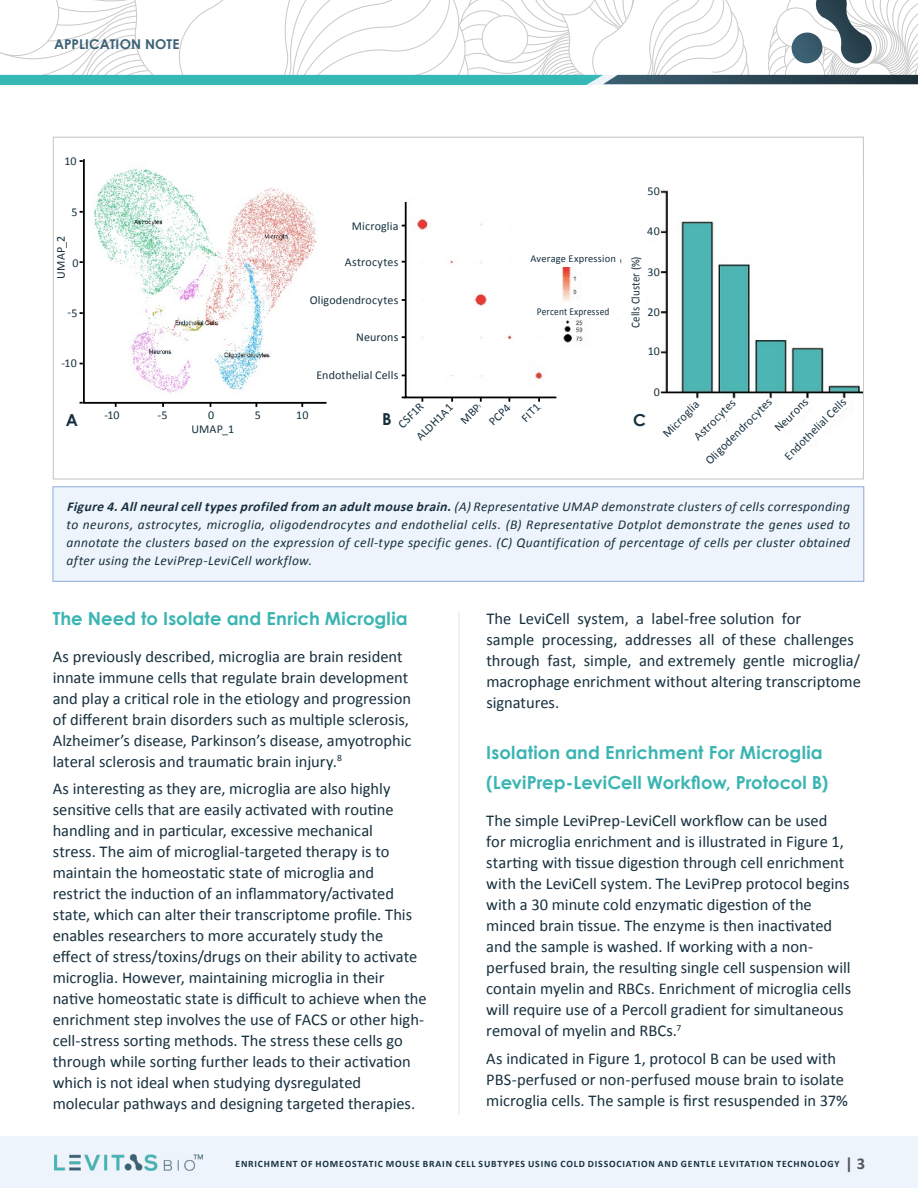
<style>
.page{position:relative;width:918px;height:1188px;background:#fff}
.page>*{position:absolute;margin:0;border:0;box-sizing:border-box;transform-origin:0 0}
.t1{font:700 18px/30px "Century Gothic";letter-spacing:.005em;color:#3bb5b3}
.t2{font:16.5px/21px "Calibri";color:#17303e}
.t3{font:700 16.5px "Century Gothic";color:#17303e}
.t4{font:italic 13.5px/18px "Calibri";letter-spacing:.025em;color:#17303e;text-align:justify}
.t5{font:700 13.5px "Century Gothic";letter-spacing:.015em;color:#3c6175}
.t6{font:12px/19.5px "Calibri";letter-spacing:.01em;color:#17303e}
.t7{font:12px "Calibri";letter-spacing:.01em;color:#17303e;scale:.9 1}
.t8{font:10.5px/21.6px "Calibri";letter-spacing:.015em;color:#17303e}
.t9{font:10.5px "Calibri";letter-spacing:.015em;color:#17303e;scale:.9 1}
.t10{font:700 9.75px "Calibri";letter-spacing:.08em;color:#17303e}
.s1{font-weight:700}
.s2{font-style:inherit}
.s3{font-size:16.5px;color:#54585a}
</style>
<div class="page">
<div style="left:0;top:1136px;width:918px;height:52px;background:#eef4fb"></div>
<img style="left:54px;top:1155px;width:148px;height:15px">
<svg style="left:0;top:0;width:918px;height:84px"></svg>
<hr style="left:459px;top:611px;width:1px;height:504px;background:#dae5ea">
<div style="left:53px;top:487px;width:811px;height:94px;background:#eef4fb"></div>
<div style="left:53px;top:487px;width:811px;height:95px;border:1px solid #8eaadb"></div>
<img style="left:560px;top:259px;width:62px;height:84px">
<img style="left:660px;top:190px;width:203px;height:206px">
<svg style="left:82px;top:159px;width:245px;height:246px"></svg>
<svg style="left:401px;top:201px;width:156px;height:201px"></svg>
<div style="left:530px;top:254px;width:90px;height:13px;background:#fff"></div>
<div style="left:537px;top:307px;width:84px;height:11px;background:#fff"></div>
<p class="t5" style="left:54px;top:34px;width:127px">APPLICATION NOTE</p>
<p class="t6" style="left:64px;top:151px;width:14px">10</p>
<p class="t6" style="left:71px;top:202px;width:8px">5</p>
<p class="t6" style="left:51px;top:279px;width:45px;rotate:-90deg">UMAP_2</p>
<p class="t6" style="left:72px;top:252px;width:8px">0</p>
<p class="t6" style="left:68px;top:302px;width:11px">-5</p>
<p class="t6" style="left:61px;top:353px;width:17px">-10</p>
<p class="t3" style="left:66px;top:408px;width:14px">A</p>
<p class="t6" style="left:647px;top:181px;width:14px">50</p>
<p class="t6" style="left:352px;top:216px;width:48px">Microglia</p>
<p class="t6" style="left:345px;top:252px;width:55px">Astrocytes</p>
<p class="t6" style="left:310px;top:289px;width:90px">Oligodendrocytes</p>
<p class="t6" style="left:356px;top:327px;width:44px">Neurons</p>
<p class="t6" style="left:316px;top:365px;width:84px">Endothelial Cells</p>
<p class="t8" style="left:530px;top:247px;width:87px">Average Expression</p>
<p class="t9" style="left:537px;top:305px;width:82px">Percent Expressed</p>
<p class="t6" style="left:647px;top:221px;width:14px">40</p>
<p class="t7" style="left:628px;top:328px;width:81px;rotate:-90deg">Cells Cluster (%)</p>
<p class="t6" style="left:647px;top:261px;width:14px">30</p>
<p class="t6" style="left:648px;top:302px;width:14px">20</p>
<p class="t6" style="left:648px;top:340px;width:14px">10</p>
<p class="t6" style="left:654px;top:382px;width:8px">0</p>
<p class="t8" style="left:104px;top:402px;width:15px">-10</p>
<p class="t8" style="left:156px;top:402px;width:10px">-5</p>
<p class="t8" style="left:207px;top:402px;width:7px">0</p>
<p class="t8" style="left:252px;top:402px;width:7px">5</p>
<p class="t6" style="left:191px;top:419px;width:44px">UMAP_1</p>
<p class="t8" style="left:295px;top:402px;width:12px">10</p>
<p class="t6" style="left:104px;top:405px;width:17px">-10</p>
<p class="t6" style="left:158px;top:405px;width:11px">-5</p>
<p class="t6" style="left:208px;top:405px;width:8px">0</p>
<p class="t6" style="left:255px;top:405px;width:8px">5</p>
<p class="t6" style="left:296px;top:405px;width:14px">10</p>
<p class="t3" style="left:382px;top:407px;width:11px">B</p>
<p class="t6" style="left:393px;top:419px;width:32px;rotate:-45deg">CSF1R</p>
<p class="t8" style="left:403px;top:408px;width:37px;text-indent:-7px;rotate:-45deg">Csf1r<br>Aldh1a1</p>
<p class="t8" style="left:472px;top:397px;width:23px;line-height:21px;text-indent:-20px;rotate:-45deg">Mbp<br>Pcp4</p>
<p class="t8" style="left:520px;top:410px;width:18px;rotate:-45deg">Fit1</p>
<p class="t6" style="left:441px;top:401px;width:25px;text-indent:-43px;rotate:-45deg">ALDH1A1<br>MBP</p>
<p class="t6" style="left:483px;top:416px;width:27px;rotate:-45deg">PCP4</p>
<p class="t6" style="left:516px;top:413px;width:22px;rotate:-45deg">FIT1</p>
<p class="t3" style="left:633px;top:408px;width:14px">C</p>
<p class="t6" style="left:779px;top:450px;width:84px;rotate:-45deg">Endothelial Cells</p>
<p class="t6" style="left:700px;top:455px;width:90px;rotate:-45deg">Oligodendrocytes</p>
<p class="t6" style="left:769px;top:422px;width:44px;rotate:-45deg">Neurons</p>
<p class="t6" style="left:689px;top:431px;width:55px;rotate:-45deg">Astrocytes</p>
<p class="t6" style="left:657px;top:428px;width:48px;rotate:-45deg">Microglia</p>
<p class="t4" style="left:67px;top:496px;width:785px"><span class="s1">Figure4.Allneuralcelltypesprofiledfrom anadultmousebrain.</span><span class="s2">(A)</span>Representative UMAP demonstrate clusters of cells corresponding to neurons, astrocytes, microglia, oligodendrocytes and endothelial cells. (B) Representative Dotplot demonstrate the genes used to annotate the clusters based on the expression of cell-type specific genes. (C) Quantification of percentage of cells per cluster obtained after using the LeviPrep-LeviCell workflow.</p>
<p class="t1" style="left:53px;top:602px;width:356px">The Need to Isolate and Enrich Microglia</p>
<p class="t2" style="left:53px;top:645px;width:360px">As previously described, microglia are brain resident innate immune cells that regulate brain development and play a critical role in the etiology and progression of different brain disorders such as multiple sclerosis, Alzheimer’s disease, Parkinson’s disease, amyotrophic lateral sclerosis and traumatic brain injury.<sup>8</sup></p>
<p class="t2" style="left:53px;top:778px;width:376px">As interesting as they are, microglia are also highly sensitive cells that are easily activated with routine handling and in particular, excessive mechanical<br>stress. The aim of microglial-targeted therapy is to maintain the homeostatic state of microglia and<br>restrict the induction of an inflammatory/activated state, which can alter their transcriptome profile. This enables researchers to more accurately study the<br>effect of stress/toxins/drugs on their ability to activate microglia. However, maintaining microglia in their native homeostatic state is difficult to achieve when the enrichment step involves the use of FACS or other high&shy;cell-stress sorting methods. The stress these cells go through while sorting further leads to their activation which is not ideal when studying dysregulated molecular pathways and designing targeted therapies.</p>
<p class="t2" style="left:486px;top:607px;width:376px">The LeviCell system, a label-free solution for<br>sample processing, addresses all of these challenges through fast, simple, and extremely gentle microglia/ macrophage enrichment without altering transcriptome signatures.</p>
<p class="t1" style="left:486px;top:737px;width:344px">Isolation and Enrichment For Microglia (LeviPrep-LeviCell Workflow, Protocol B)</p>
<p class="t2" style="left:486px;top:809px;width:366px">The simple LeviPrep-LeviCell workflow can be used<br>for microglia enrichment and is illustrated in Figure 1, starting with tissue digestion through cell enrichment with the LeviCell system. The LeviPrep protocol begins with a 30 minute cold enzymatic digestion of the minced brain tissue. The enzyme is then inactivated and the sample is washed. If working with a non&shy;perfused brain, the resulting single cell suspension will contain myelin and RBCs. Enrichment of microglia cells will require use of a Percoll gradient for simultaneous removal of myelin and RBCs.<sup>7</sup></p>
<p class="t2" style="left:486px;top:1047px;width:363px">As indicated in Figure 1, protocol B can be used with<br>PBS-perfused or non-perfused mouse brain to isolate microglia cells. The sample is first resuspended in 37%</p>
<p class="t10" style="left:236px;top:1157px;width:631px">ENRICHMENT OF HOMEOSTATIC MOUSE BRAIN CELL SUBTYPES USING COLD DISSOCIATION AND GENTLE LEVITATION TECHNOLOGY <span class="s3">| 3</span></p>
</div>
